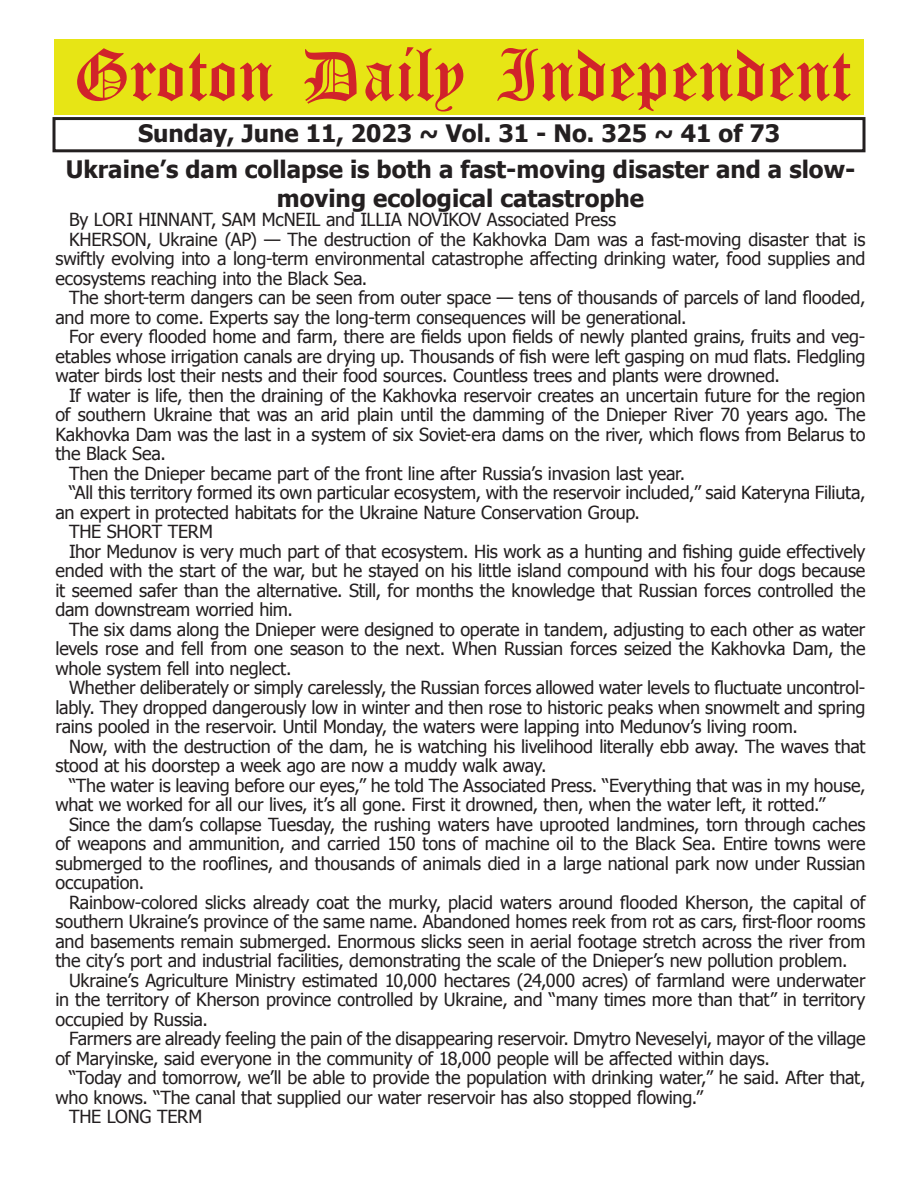
<style>
.page{position:relative;width:918px;height:1188px;background:#fff}
.page>*{position:absolute;margin:0;border:0;box-sizing:border-box;transform-origin:0 0}
.t1{font:54px "Old English Five";color:#d1232a}
.t2{font:700 24px/28.8px "Tahoma";color:#231f20;text-align:center}
.t3{font:18px "Tahoma";letter-spacing:-.01em;color:#231f20}
</style>
<div class="page">
<div style="left:52px;top:117px;width:814px;height:35px;border:3px solid #231f20"></div>
<div style="left:54px;top:40px;width:810px;height:75px;background:#e7e515"></div>
<h1 class="t1" style="left:73px;top:50px;width:779px">Groton Daily Independent</h1>
<h2 class="t2" style="left:138px;top:117px;width:644px">Sunday, June 11, 2023 ~ Vol. 31 - No. 325 ~ 41 of 73</h2>
<h2 class="t2" style="left:66px;top:154px;width:791px">Ukraine’s dam collapse is both a fast-moving disaster and a slow&shy;moving ecological catastrophe</h2>
<p class="t3" style="left:69px;top:208px;width:549px">By LORI HINNANT, SAM McNEIL and ILLIA NOVIKOV Associated Press</p>
<p class="t3" style="left:69px;top:227px;width:798px">KHERSON, Ukraine (AP) — The destruction of the Kakhovka Dam was a fast-moving disaster that is</p>
<p class="t3" style="left:56px;top:247px;width:812px">swiftly evolving into a long-term environmental catastrophe affecting drinking water, food supplies and</p>
<p class="t3" style="left:56px;top:266px;width:313px">ecosystems reaching into the Black Sea.</p>
<p class="t3" style="left:69px;top:286px;width:798px">The short-term dangers can be seen from outer space — tens of thousands of parcels of land flooded,</p>
<p class="t3" style="left:56px;top:305px;width:633px">and more to come. Experts say the long-term consequences will be generational.</p>
<p class="t3" style="left:69px;top:325px;width:798px">For every flooded home and farm, there are fields upon fields of newly planted grains, fruits and veg-</p>
<p class="t3" style="left:56px;top:344px;width:812px">etables whose irrigation canals are drying up. Thousands of fish were left gasping on mud flats. Fledgling</p>
<p class="t3" style="left:56px;top:364px;width:726px">water birds lost their nests and their food sources. Countless trees and plants were drowned.</p>
<p class="t3" style="left:69px;top:383px;width:798px">If water is life, then the draining of the Kakhovka reservoir creates an uncertain future for the region</p>
<p class="t3" style="left:56px;top:403px;width:811px">of southern Ukraine that was an arid plain until the damming of the Dnieper River 70 years ago. The</p>
<p class="t3" style="left:56px;top:422px;width:811px">Kakhovka Dam was the last in a system of six Soviet-era dams on the river, which flows from Belarus to</p>
<p class="t3" style="left:56px;top:442px;width:112px">the Black Sea.</p>
<p class="t3" style="left:69px;top:461px;width:618px">Then the Dnieper became part of the front line after Russia’s invasion last year.</p>
<p class="t3" style="left:69px;top:481px;width:798px">“All this territory formed its own particular ecosystem, with the reservoir included,” said Kateryna Filiuta,</p>
<p class="t3" style="left:56px;top:500px;width:586px">an expert in protected habitats for the Ukraine Nature Conservation Group.</p>
<p class="t3" style="left:69px;top:520px;width:145px">THE SHORT TERM</p>
<p class="t3" style="left:69px;top:539px;width:798px">Ihor Medunov is very much part of that ecosystem. His work as a hunting and fishing guide effectively</p>
<p class="t3" style="left:56px;top:559px;width:811px">ended with the start of the war, but he stayed on his little island compound with his four dogs because</p>
<p class="t3" style="left:56px;top:578px;width:811px">it seemed safer than the alternative. Still, for months the knowledge that Russian forces controlled the</p>
<p class="t3" style="left:56px;top:598px;width:239px">dam downstream worried him.</p>
<p class="t3" style="left:69px;top:617px;width:798px">The six dams along the Dnieper were designed to operate in tandem, adjusting to each other as water</p>
<p class="t3" style="left:56px;top:637px;width:812px">levels rose and fell from one season to the next. When Russian forces seized the Kakhovka Dam, the</p>
<p class="t3" style="left:56px;top:656px;width:237px">whole system fell into neglect.</p>
<p class="t3" style="left:69px;top:676px;width:798px">Whether deliberately or simply carelessly, the Russian forces allowed water levels to fluctuate uncontrol-</p>
<p class="t3" style="left:56px;top:695px;width:811px">lably. They dropped dangerously low in winter and then rose to historic peaks when snowmelt and spring</p>
<p class="t3" style="left:56px;top:715px;width:744px">rains pooled in the reservoir. Until Monday, the waters were lapping into Medunov’s living room.</p>
<p class="t3" style="left:69px;top:734px;width:798px">Now, with the destruction of the dam, he is watching his livelihood literally ebb away. The waves that</p>
<p class="t3" style="left:56px;top:754px;width:493px">stood at his doorstep a week ago are now a muddy walk away.</p>
<p class="t3" style="left:69px;top:773px;width:798px">“The water is leaving before our eyes,” he told The Associated Press. “Everything that was in my house,</p>
<p class="t3" style="left:56px;top:793px;width:772px">what we worked for all our lives, it’s all gone. First it drowned, then, when the water left, it rotted.”</p>
<p class="t3" style="left:69px;top:812px;width:798px">Since the dam’s collapse Tuesday, the rushing waters have uprooted landmines, torn through caches</p>
<p class="t3" style="left:56px;top:832px;width:811px">of weapons and ammunition, and carried 150 tons of machine oil to the Black Sea. Entire towns were</p>
<p class="t3" style="left:56px;top:851px;width:812px">submerged to the rooflines, and thousands of animals died in a large national park now under Russian</p>
<p class="t3" style="left:56px;top:871px;width:90px">occupation.</p>
<p class="t3" style="left:69px;top:890px;width:798px">Rainbow-colored slicks already coat the murky, placid waters around flooded Kherson, the capital of</p>
<p class="t3" style="left:56px;top:910px;width:811px">southern Ukraine’s province of the same name. Abandoned homes reek from rot as cars, first-floor rooms</p>
<p class="t3" style="left:56px;top:929px;width:812px">and basements remain submerged. Enormous slicks seen in aerial footage stretch across the river from</p>
<p class="t3" style="left:56px;top:949px;width:794px">the city’s port and industrial facilities, demonstrating the scale of the Dnieper’s new pollution problem.</p>
<p class="t3" style="left:69px;top:968px;width:798px">Ukraine’s Agriculture Ministry estimated 10,000 hectares (24,000 acres) of farmland were underwater</p>
<p class="t3" style="left:56px;top:988px;width:812px">in the territory of Kherson province controlled by Ukraine, and “many times more than that” in territory</p>
<p class="t3" style="left:56px;top:1007px;width:154px">occupied by Russia.</p>
<p class="t3" style="left:69px;top:1027px;width:798px">Farmers are already feeling the pain of the disappearing reservoir. Dmytro Neveselyi, mayor of the village</p>
<p class="t3" style="left:56px;top:1046px;width:716px">of Maryinske, said everyone in the community of 18,000 people will be affected within days.</p>
<p class="t3" style="left:69px;top:1066px;width:798px">“Today and tomorrow, we’ll be able to provide the population with drinking water,” he said. After that,</p>
<p class="t3" style="left:56px;top:1085px;width:649px">who knows. “The canal that supplied our water reservoir has also stopped flowing.”</p>
<p class="t3" style="left:69px;top:1105px;width:135px">THE LONG TERM</p>
</div>
